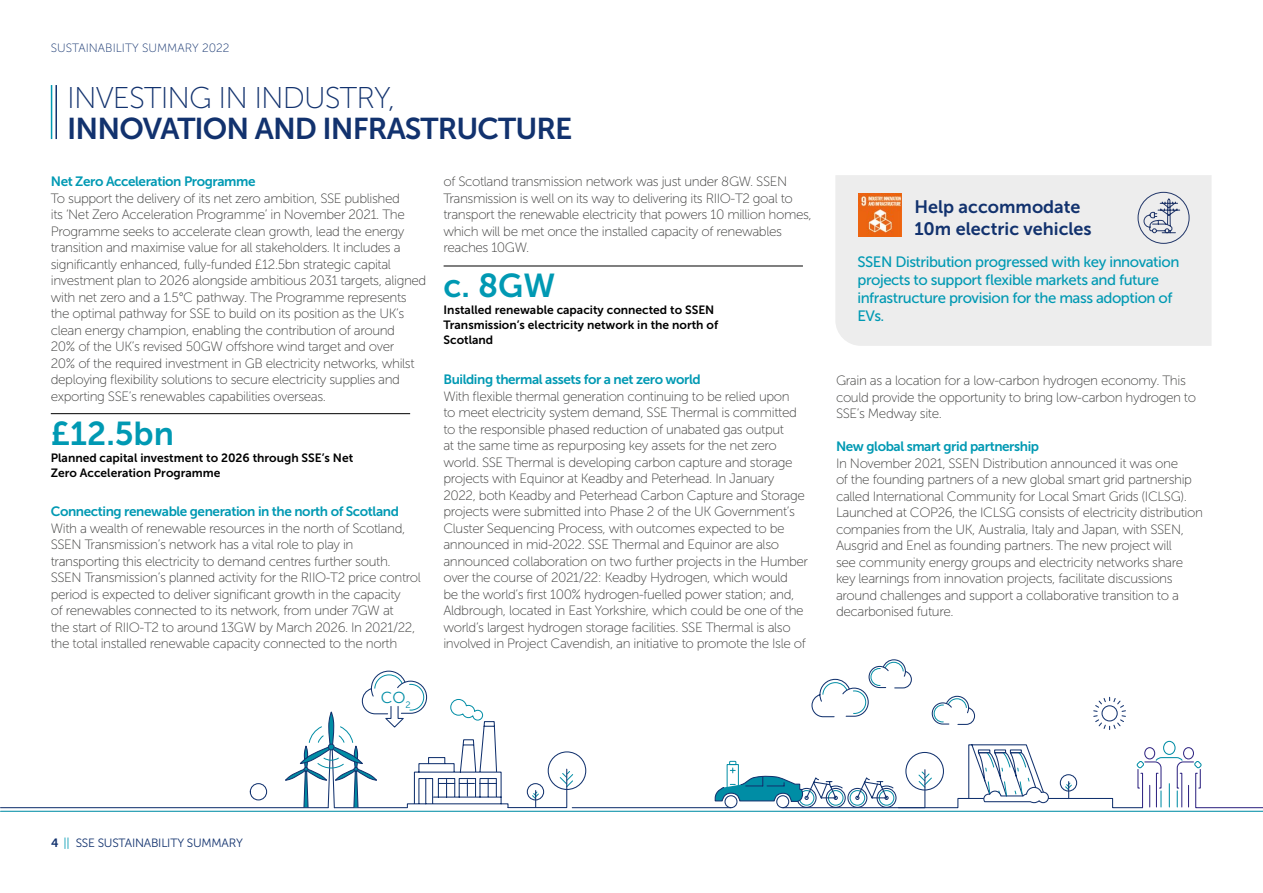
<style>
.page{position:relative;width:1263px;height:893px;background:#fff}
.page>*{position:absolute;margin:0;border:0;box-sizing:border-box;transform-origin:0 0}
.t1{font:33px "Museo Sans 700";color:#0099b3}
.t2{font:30px "Museo Sans 700";letter-spacing:-.03em;color:#12326e}
.t3{font:30px "Museo Sans 100";letter-spacing:-.03em;color:#12326e}
.t4{font:18px/21.6px "Museo Sans 700";color:#12326e}
.t5{font:15.9px "Museo Sans 300";color:#008da5}
.t6{font:15px/18px "Museo Sans 500";letter-spacing:-.03em;color:#0099b3}
.t7{font:13.5px/16.5px "Museo Sans 100";letter-spacing:-.03em;color:#3c3c3b}
.t8{font:13.5px "Museo Sans 700";letter-spacing:-.03em;color:#0099b3}
.t9{font:12px/15px "Museo Sans 700";color:#000}
.t10{font:12px "Museo Sans 300";letter-spacing:-.02em;color:#12326e}
.t11{font:12px "Museo Sans 100";color:#12326e}
.s1{font-family:"Museo Sans 700"}
.s2{color:#0099b3}
</style>
<div class="page">
<hr style="left:51px;top:85px;width:1px;height:54px;background:#0099b3">
<hr style="left:55px;top:85px;width:2px;height:54px;background:#12326e">
<div style="left:835px;top:175px;width:376px;height:171px;background:#ededed"></div>
<img style="left:858px;top:193px;width:43px;height:43px">
<svg style="left:1137px;top:192px;width:53px;height:52px;background:#cccfd7"></svg>
<hr style="left:444px;top:266px;width:359px;height:1px;background:#000">
<hr style="left:1px;top:811px;width:1262px;height:1px;background:#008da5">
<svg style="left:0;top:696px;width:1135px;height:113px"></svg>
<svg style="left:249px;top:659px;width:829px;height:150px"></svg>
<div style="left:1163px;top:741px;width:12px;height:14px;border:1px solid #008da5;border-radius:50%"></div>
<svg style="left:1135px;top:747px;width:128px;height:62px"></svg>
<hr style="left:51px;top:413px;width:359px;height:1px;background:#000">
<p class="t11" style="left:51px;top:41px;width:180px">SUSTAINABILITY SUMMARY 2022</p>
<h2 class="t3" style="left:67px;top:81px;width:330px">INVESTING IN INDUSTRY,</h2>
<h2 class="t2" style="left:67px;top:112px;width:507px">INNOVATION AND INFRASTRUCTURE</h2>
<p class="t8" style="left:51px;top:174px;width:206px">Net Zero Acceleration Programme</p>
<p class="t7" style="left:51px;top:190px;width:377px">To support the delivery of its net zero ambition, SSE published<br>its ‘Net Zero Acceleration Programme’ in November 2021. The Programme seeks to accelerate clean growth, lead the energy transition and maximise value for all stakeholders. It includes a significantly enhanced, fully-funded £12.5bn strategic capital investment plan to 2026 alongside ambitious 2031 targets, aligned with net zero and a 1.5°C pathway. The Programme represents the optimal pathway for SSE to build on its position as the UK’s clean energy champion, enabling the contribution of around<br>20% of the UK’s revised 50GW offshore wind target and over<br>20% of the required investment in GB electricity networks, whilst deploying flexibility solutions to secure electricity supplies and exporting SSE’s renewables capabilities overseas.</p>
<h1 class="t1" style="left:51px;top:415px;width:125px">£12.5bn</h1>
<p class="t9" style="left:51px;top:450px;width:304px">Planned capital investment to 2026 through SSE’s Net<br>Zero Acceleration Programme</p>
<p class="t8" style="left:51px;top:504px;width:350px">Connecting renewable generation in the north of Scotland</p>
<p class="t7" style="left:51px;top:520px;width:372px">With a wealth of renewable resources in the north of Scotland, SSEN Transmission’s network has a vital role to play in transporting this electricity to demand centres further south.<br>SSEN Transmission’s planned activity for the RIIO-T2 price control period is expected to deliver significant growth in the capacity<br>of renewables connected to its network, from under 7GW at<br>the start of RIIO-T2 to around 13GW by March 2026. In 2021/22, the total installed renewable capacity connected to the north</p>
<p class="t5" style="left:381px;top:689px;width:31px">CO<sub>2</sub></p>
<p class="t7" style="left:443px;top:173px;width:370px">of Scotland transmission network was just under 8GW. SSEN Transmission is well on its way to delivering its RIIO-T2 goal to transport the renewable electricity that powers 10 million homes, which will be met once the installed capacity of renewables reaches 10GW.</p>
<h1 class="t1" style="left:444px;top:267px;width:113px">c. 8GW</h1>
<p class="t9" style="left:444px;top:303px;width:276px">Installed renewable capacity connected to SSEN<br>Transmission’s electricity network in the north of<br>Scotland</p>
<p class="t8" style="left:443px;top:372px;width:259px">Building thermal assets for a net zero world</p>
<p class="t7" style="left:443px;top:388px;width:366px">With flexible thermal generation continuing to be relied upon<br>to meet electricity system demand, SSE Thermal is committed to the responsible phased reduction of unabated gas output<br>at the same time as repurposing key assets for the net zero world. SSE Thermal is developing carbon capture and storage projects with Equinor at Keadby and Peterhead. In January 2022, both Keadby and Peterhead Carbon Capture and Storage projects were submitted into Phase 2 of the UK Government’s Cluster Sequencing Process, with outcomes expected to be announced in mid-2022. SSE Thermal and Equinor are also announced collaboration on two further projects in the Humber over the course of 2021/22: Keadby Hydrogen, which would<br>be the world’s first 100% hydrogen-fuelled power station; and, Aldbrough, located in East Yorkshire, which could be one of the world’s largest hydrogen storage facilities. SSE Thermal is also involved in Project Cavendish, an initiative to promote the Isle of</p>
<h3 class="t4" style="left:914px;top:196px;width:179px">Help accommodate<br>10m electric vehicles</h3>
<p class="t6" style="left:857px;top:253px;width:323px">SSEN Distribution progressed with key innovation projects to support flexible markets and future infrastructure provision for the mass adoption of EVs.</p>
<p class="t7" style="left:836px;top:372px;width:362px">Grain as a location for a low-carbon hydrogen economy. This could provide the opportunity to bring low-carbon hydrogen to<br>SSE’s Medway site.</p>
<p class="t8" style="left:836px;top:439px;width:205px">New global smart grid partnership</p>
<p class="t7" style="left:836px;top:455px;width:369px">In November 2021, SSEN Distribution announced it was one<br>of the founding partners of a new global smart grid partnership called International Community for Local Smart Grids (ICLSG).<br>Launched at COP26, the ICLSG consists of electricity distribution companies from the UK, Australia, Italy and Japan, with SSEN, Ausgrid and Enel as founding partners. The new project will<br>see community energy groups and electricity networks share key learnings from innovation projects, facilitate discussions around challenges and support a collaborative transition to a decarbonised future.</p>
<p class="t10" style="left:51px;top:836px;width:193px"><span class="s1">4</span> <span class="s2">||</span> SSE SUSTAINABILITY SUMMARY</p>
</div>
